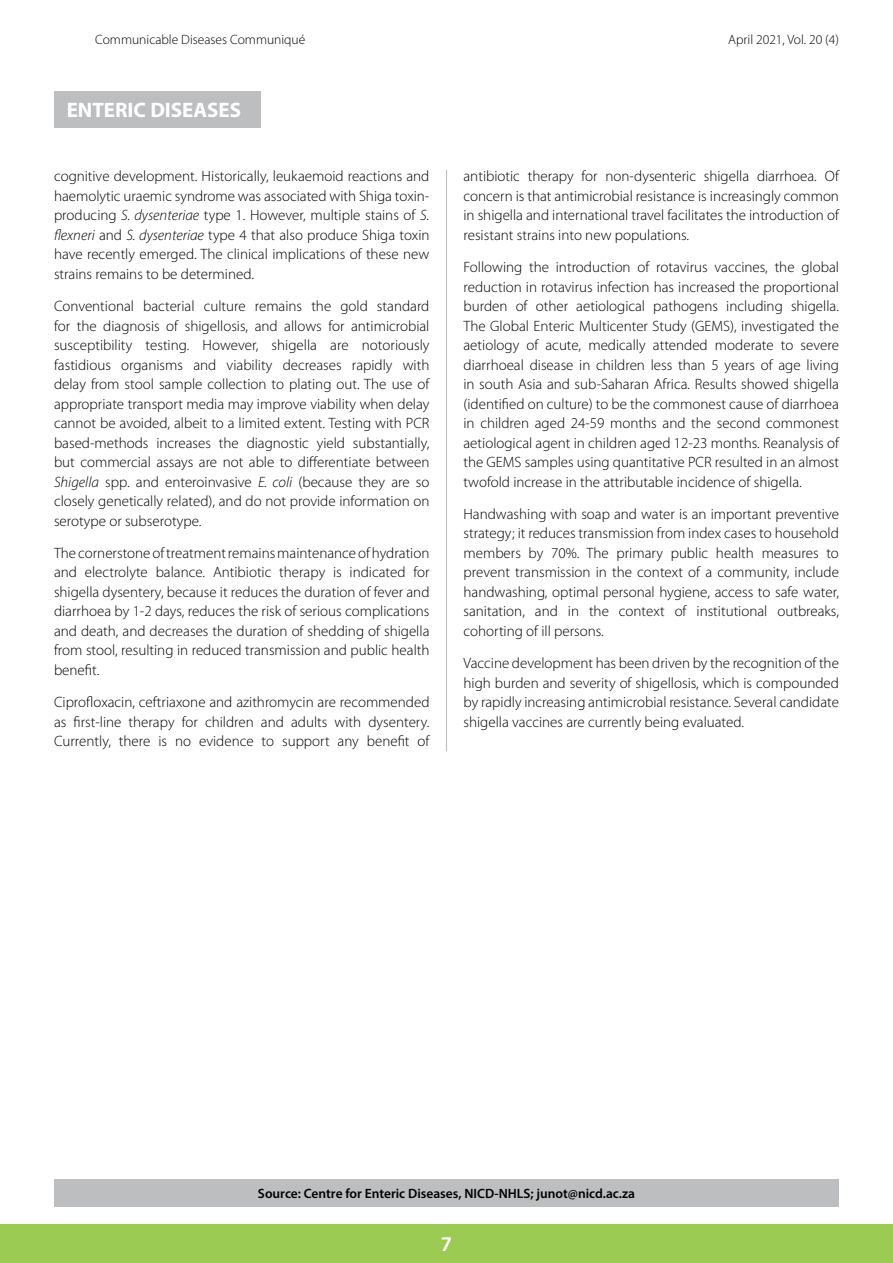
<style>
.page{position:relative;width:893px;height:1263px;background:#fff}
.page>*{position:absolute;margin:0;border:0;box-sizing:border-box;transform-origin:0 0}
.t1{font:700 21px "Myriad Pro";color:#fff}
.t2{font:600 21px "Myriad Pro";color:#fff}
.t3{font:300 15px/19.5px "Myriad Pro";color:#000;text-align:justify}
.t4{font:600 13.5px "Myriad Pro";color:#000}
.t5{font:300 13.5px "Myriad Pro";color:#000}
.s1{font-style:italic}
</style>
<div class="page">
<div style="left:0;top:1224px;width:893px;height:39px;background:#9bcb52"></div>
<div style="left:54px;top:1179px;width:785px;height:27px;background:#bcbec0"></div>
<hr style="left:446px;top:170px;width:1px;height:581px;background:#bcbec0">
<div style="left:54px;top:92px;width:207px;height:36px;background:#bcbec0"></div>
<p class="t5" style="left:95px;top:32px;width:212px">Communicable Diseases Communiqué</p>
<p class="t5" style="left:728px;top:32px;width:112px">April 2021, Vol. 20 (4)</p>
<h1 class="t1" style="left:67px;top:97px;width:176px">ENTERIC DISEASES</h1>
<p class="t3" style="left:54px;top:167px;width:377px">cognitive development. Historically, leukaemoid reactions and haemolytic uraemic syndrome was associated with Shiga toxin&shy;producing <span class="s1">S. dysenteriae</span> type 1. However, multiple stains of <span class="s1">S. flexneri</span> and <span class="s1">S. dysenteriae</span> type 4 that also produce Shiga toxin have recently emerged. The clinical implications of these new strains remains to be determined.</p>
<p class="t3" style="left:54px;top:297px;width:377px">Conventional bacterial culture remains the gold standard for the diagnosis of shigellosis, and allows for antimicrobial susceptibility testing. However, shigella are notoriously fastidious organisms and viability decreases rapidly with delay from stool sample collection to plating out. The use of appropriate transport media may improve viability when delay cannot be avoided, albeit to a limited extent. Testing with PCR based-methods increases the diagnostic yield substantially, but commercial assays are not able to differentiate between <span class="s1">Shigella</span> spp. and enteroinvasive <span class="s1">E. coli</span> (because they are so closely genetically related), and do not provide information on serotype or subserotype.</p>
<p class="t3" style="left:54px;top:543px;width:377px">The cornerstone of treatment remains maintenance of hydration and electrolyte balance. Antibiotic therapy is indicated for shigella dysentery, because it reduces the duration of fever and diarrhoea by 1-2 days, reduces the risk of serious complications and death, and decreases the duration of shedding of shigella from stool, resulting in reduced transmission and public health benefit.</p>
<p class="t3" style="left:54px;top:693px;width:377px">Ciprofloxacin, ceftriaxone and azithromycin are recommended as first-line therapy for children and adults with dysentery.<br>Currently, there is no evidence to support any benefit of</p>
<p class="t3" style="left:463px;top:167px;width:377px">antibiotic therapy for non-dysenteric shigella diarrhoea. Of concern is that antimicrobial resistance is increasingly common in shigella and international travel facilitates the introduction of resistant strains into new populations.</p>
<p class="t3" style="left:463px;top:258px;width:377px">Following the introduction of rotavirus vaccines, the global reduction in rotavirus infection has increased the proportional burden of other aetiological pathogens including shigella.<br>The Global Enteric Multicenter Study (GEMS), investigated the aetiology of acute, medically attended moderate to severe diarrhoeal disease in children less than 5 years of age living in south Asia and sub-Saharan Africa. Results showed shigella (identified on culture) to be the commonest cause of diarrhoea in children aged 24-59 months and the second commonest aetiological agent in children aged 12-23 months. Reanalysis of the GEMS samples using quantitative PCR resulted in an almost twofold increase in the attributable incidence of shigella.</p>
<p class="t3" style="left:463px;top:504px;width:377px">Handwashing with soap and water is an important preventive strategy; it reduces transmission from index cases to household members by 70%. The primary public health measures to prevent transmission in the context of a community, include handwashing, optimal personal hygiene, access to safe water, sanitation, and in the context of institutional outbreaks, cohorting of ill persons.</p>
<p class="t3" style="left:463px;top:654px;width:377px">Vaccine development has been driven by the recognition of the high burden and severity of shigellosis, which is compounded by rapidly increasing antimicrobial resistance. Several candidate shigella vaccines are currently being evaluated.</p>
<p class="t4" style="left:258px;top:1185px;width:379px">Source: Centre for Enteric Diseases, NICD-NHLS; junot@nicd.ac.za</p>
<h1 class="t2" style="left:441px;top:1230px;width:13px">7</h1>
</div>
